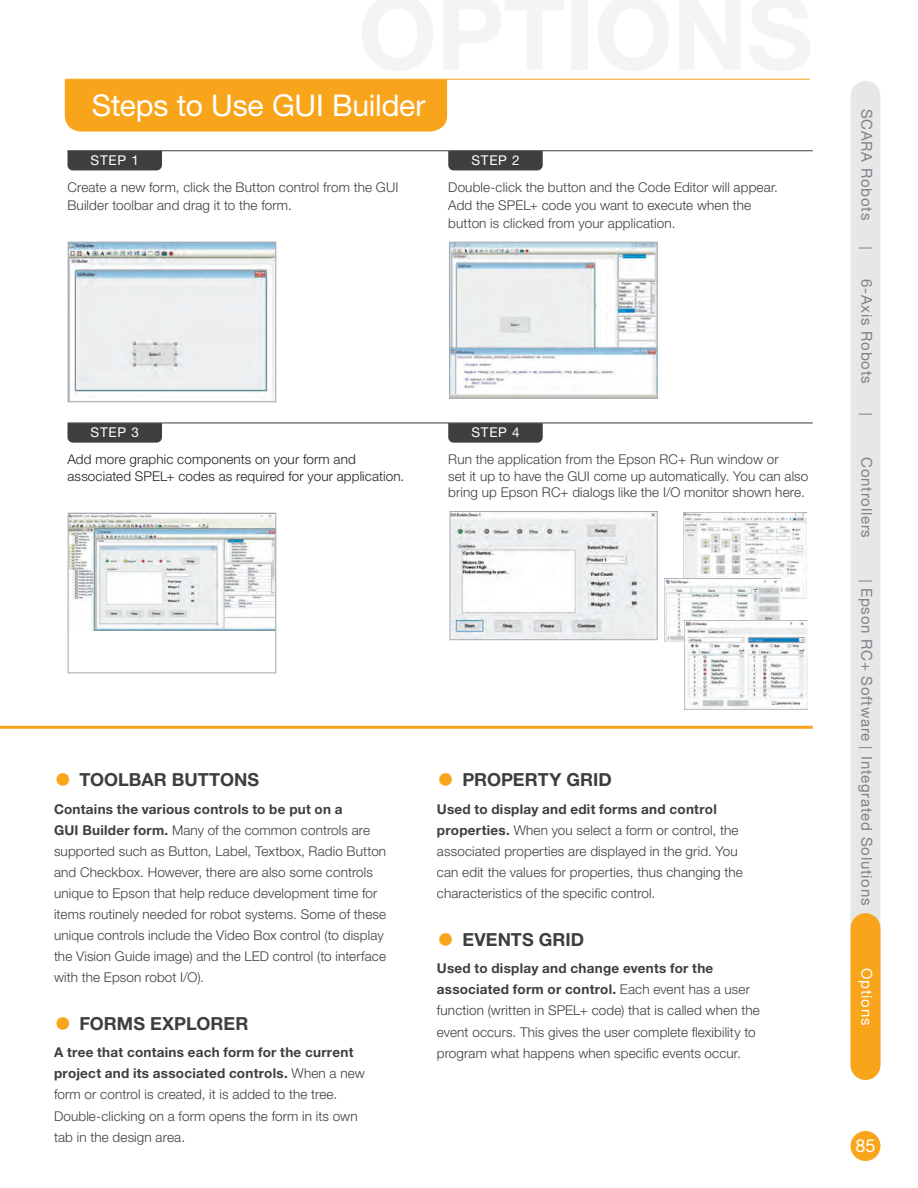
<style>
.page{position:relative;width:918px;height:1188px;background:#fff}
.page>*{position:absolute;margin:0;border:0;box-sizing:border-box;transform-origin:0 0}
.t1{font:30px "Helvetica Neue LT Std";letter-spacing:-.005em;color:#fff}
.t2{font:700 18px "Helvetica Neue LT Std";letter-spacing:.005em;color:#3e3e3f}
.t3{font:18px "Helvetica Neue LT Std";color:#fff}
.t4{font:15px "Helvetica Neue LT Std";letter-spacing:.05em;color:#808285}
.t5{font:15px "Helvetica Neue LT Std";letter-spacing:.05em;color:#fff}
.t6{font:300 13.5px/21px "Helvetica Neue LT Std";letter-spacing:.01em;color:#3e3e3f}
.t7{font:300 13.5px/16.5px "Helvetica Neue LT Std";letter-spacing:.01em;color:#231f20}
.t8{font:13.5px "Helvetica Neue LT Std";letter-spacing:.05em;color:#fff}
.s1{font-weight:500;font-size:35.25px;color:#f9a51b}
.s2{font-weight:700}
</style>
<div class="page">
<hr style="left:0;top:726px;width:813px;height:3px;background:#f9a51b">
<div style="left:68px;top:151px;width:94px;height:19px;background:#3e3e3f"></div>
<img style="left:70px;top:244px;width:204px;height:156px">
<div style="left:68px;top:242px;width:208px;height:160px;border:1px solid #a8a9ad"></div>
<img style="left:70px;top:515px;width:204px;height:115px">
<div style="left:68px;top:513px;width:208px;height:160px;border:1px solid #a8a9ad"></div>
<img style="left:452px;top:513px;width:203px;height:125px">
<div style="left:450px;top:511px;width:207px;height:129px;border:1px solid #a8a9ad"></div>
<img style="left:451px;top:244px;width:204px;height:153px">
<div style="left:449px;top:242px;width:208px;height:157px;border:1px solid #a8a9ad"></div>
<hr style="left:68px;top:150px;width:745px;height:1px;background:#3e3e3f">
<div style="left:448px;top:151px;width:95px;height:19px;background:#3e3e3f"></div>
<img style="left:683px;top:513px;width:123px;height:85px">
<div style="left:68px;top:424px;width:94px;height:19px;background:#3e3e3f"></div>
<hr style="left:68px;top:423px;width:745px;height:1px;background:#3e3e3f">
<svg style="left:448px;top:423px;width:95px;height:20px;background:#444445"></svg>
<div style="left:65px;top:79px;width:382px;height:53px;background:#f9a51b"></div>
<hr style="left:66px;top:79px;width:744px;height:1px;background:#f9a51b">
<img style="left:665px;top:579px;width:116px;height:62px">
<img style="left:684px;top:620px;width:123px;height:90px">
<div style="left:850px;top:1131px;width:30px;height:30px;background:#f9a51b;border-radius:50%"></div>
<div style="left:850px;top:96px;width:30px;height:969px;background:#e6e7e9"></div>
<div style="left:850px;top:928px;width:30px;height:137px;background:#f9a51b"></div>
<svg style="left:859px;top:747px;width:13px;height:1px"></svg>
<svg style="left:859px;top:248px;width:13px;height:1px"></svg>
<svg style="left:859px;top:581px;width:13px;height:1px"></svg>
<svg style="left:859px;top:414px;width:13px;height:1px"></svg>
<h1 class="t1" style="left:92px;top:88px;width:335px">Steps to Use GUI Builder</h1>
<p class="t8" style="left:91px;top:152px;width:50px">STEP 1</p>
<p class="t6" style="left:67px;top:178px;width:332px;line-height:18px">Create a new form, click the Button control from the GUI<br>Builder toolbar and drag it to the form.</p>
<p class="t6" style="left:448px;top:178px;width:331px;line-height:18px">Double-click the button and the Code Editor will appear.<br>Add the SPEL+ code you want to execute when the button is clicked from your application.</p>
<p class="t8" style="left:471px;top:152px;width:50px">STEP 2</p>
<p class="t8" style="left:91px;top:425px;width:50px">STEP 3</p>
<p class="t7" style="left:67px;top:451px;width:338px">Add more graphic components on your form and associated SPEL+ codes as required for your application.</p>
<p class="t6" style="left:448px;top:451px;width:362px;line-height:16.5px">Run the application from the Epson RC+ Run window or<br>set it up to have the GUI come up automatically. You can also bring up Epson RC+ dialogs like the I/O monitor shown here.</p>
<p class="t8" style="left:471px;top:425px;width:50px">STEP 4</p>
<h2 class="t2" style="left:54px;top:768px;width:207px"><span class="s1">•</span> TOOLBAR BUTTONS</h2>
<p class="t6" style="left:54px;top:798px;width:334px"><span class="s2">Contains the various controls to be put on a<br>GUI Builder form.</span> Many of the common controls are supported such as Button, Label, Textbox, Radio Button and Checkbox. However, there are also some controls unique to Epson that help reduce development time for items routinely needed for robot systems. Some of these unique controls include the Video Box control (to display the Vision Guide image) and the LED control (to interface with the Epson robot I/O).</p>
<h2 class="t2" style="left:54px;top:1012px;width:196px"><span class="s1">•</span> FORMS EXPLORER</h2>
<p class="t6" style="left:54px;top:1042px;width:312px"><span class="s2">A tree that contains each form for the current project and its associated controls.</span> When a new form or control is created, it is added to the tree.<br>Double-clicking on a form opens the form in its own tab in the design area.</p>
<h2 class="t2" style="left:437px;top:768px;width:177px"><span class="s1">•</span> PROPERTY GRID</h2>
<p class="t6" style="left:437px;top:798px;width:307px"><span class="s2">Used to display and edit forms and control properties.</span> When you select a form or control, the associated properties are displayed in the grid. You can edit the values for properties, thus changing the characteristics of the specific control.</p>
<h2 class="t2" style="left:437px;top:928px;width:149px"><span class="s1">•</span> EVENTS GRID</h2>
<p class="t6" style="left:437px;top:958px;width:324px"><span class="s2">Used to display and change events for the associated form or control.</span> Each event has a user function (written in SPEL+ code) that is called when the event occurs. This gives the user complete flexibility to program what happens when specific events occur.</p>
<p class="t4" style="left:876px;top:109px;width:113px;rotate:90deg">SCARA Robots</p>
<p class="t4" style="left:876px;top:279px;width:106px;rotate:90deg">6-Axis Robots</p>
<p class="t4" style="left:876px;top:457px;width:82px;rotate:90deg">Controllers</p>
<p class="t4" style="left:876px;top:588px;width:155px;rotate:90deg">Epson RC+ Software</p>
<p class="t4" style="left:876px;top:756px;width:151px;rotate:90deg">Integrated Solutions</p>
<p class="t5" style="left:876px;top:968px;width:59px;rotate:90deg">Options</p>
<h2 class="t3" style="left:855px;top:1135px;width:22px">85</h2>
</div>
